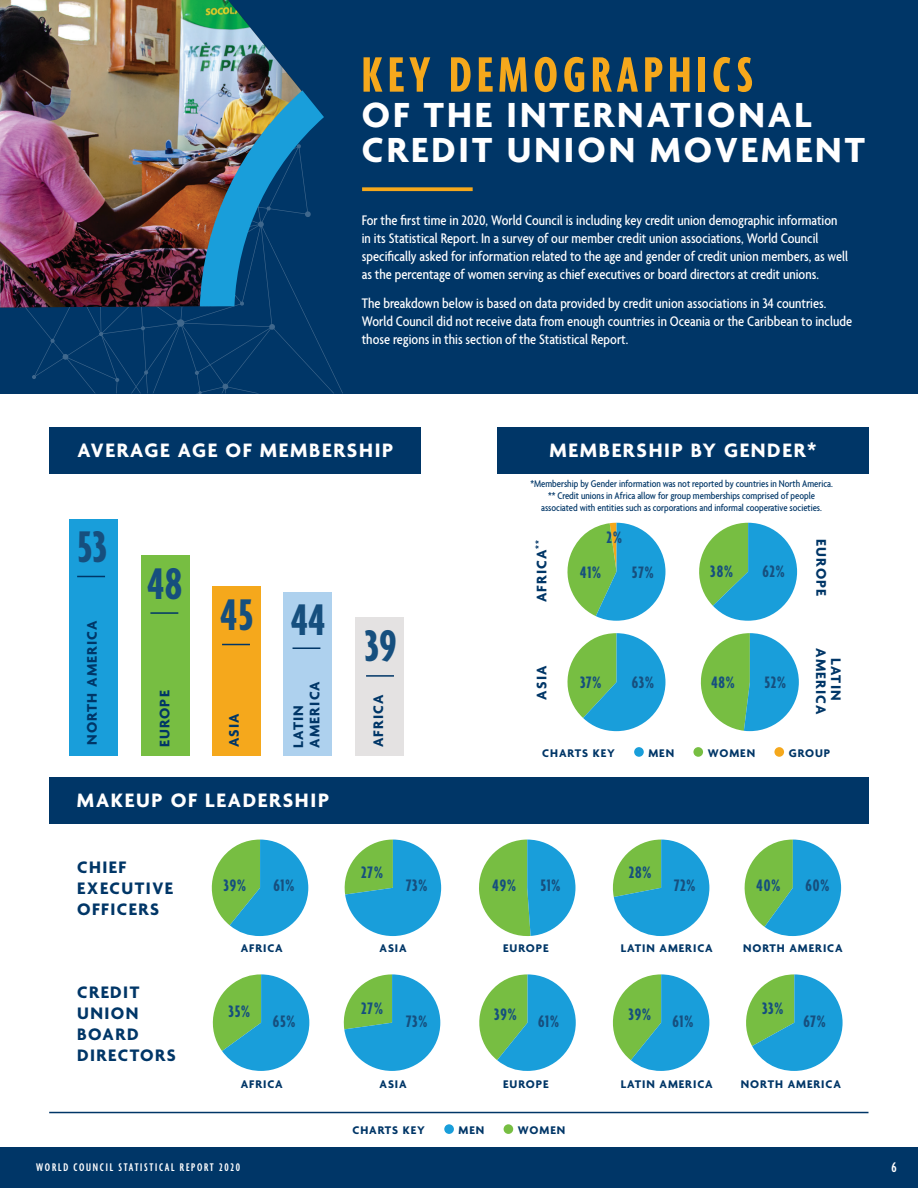
<style>
.page{position:relative;width:918px;height:1188px;background:#fff}
.page>*{position:absolute;margin:0;border:0;box-sizing:border-box;transform-origin:0 0}
.t1{font:700 extra-condensed 53.85px "Agenda";letter-spacing:.1em;color:#f5a81c}
.t2{font:700 extra-condensed 48px "Agenda";letter-spacing:.01em;color:#164f7e}
.t3{font:700 37.65px/35px "Agenda";letter-spacing:.08em;color:#fff}
.t4{font:700 21px "Agenda";letter-spacing:.08em;color:#fff}
.t5{font:700 extra-condensed 18px "Agenda";letter-spacing:.04em;color:#164f7e}
.t6{font:700 18px/21px "Agenda";letter-spacing:.08em;color:#003667}
.t7{font:500 condensed 15px/18px "Agenda";color:#fff}
.t8{font:700 15px/15px "Agenda";letter-spacing:.08em;color:#003667;text-align:center}
.t9{font:600 extra-condensed 15px "Agenda";color:#fff}
.t10{font:700 12px "Agenda";letter-spacing:.08em;color:#003667}
.t11{font:600 extra-condensed 12px "Agenda";letter-spacing:.15em;color:#fff}
.t12{font:500 condensed 10.5px/12px "Agenda";color:#003667;text-align:center}
</style>
<div class="page">
<svg style="left:211px;top:840px;width:97px;height:96px"></svg>
<svg style="left:344px;top:840px;width:97px;height:96px"></svg>
<svg style="left:479px;top:840px;width:96px;height:96px"></svg>
<svg style="left:612px;top:840px;width:97px;height:96px"></svg>
<svg style="left:744px;top:840px;width:97px;height:96px"></svg>
<svg style="left:212px;top:974px;width:97px;height:97px"></svg>
<svg style="left:343px;top:974px;width:97px;height:97px"></svg>
<svg style="left:479px;top:974px;width:97px;height:97px"></svg>
<svg style="left:612px;top:974px;width:97px;height:97px"></svg>
<svg style="left:746px;top:974px;width:97px;height:97px"></svg>
<div style="left:0;top:0;width:918px;height:393px;background:#003667"></div>
<svg style="left:26px;top:309px;width:317px;height:84px"></svg>
<div style="left:177px;top:319px;width:7px;height:8px;background:#3f678c;border-radius:50%"></div>
<svg style="left:222px;top:384px;width:6px;height:5px"></svg>
<svg style="left:63px;top:354px;width:5px;height:6px"></svg>
<svg style="left:141px;top:326px;width:4px;height:4px"></svg>
<svg style="left:144px;top:370px;width:4px;height:5px"></svg>
<svg style="left:115px;top:378px;width:4px;height:4px"></svg>
<svg style="left:195px;top:371px;width:4px;height:4px"></svg>
<svg style="left:99px;top:332px;width:4px;height:4px"></svg>
<svg style="left:32px;top:375px;width:4px;height:4px"></svg>
<svg style="left:51px;top:339px;width:4px;height:4px"></svg>
<svg style="left:269px;top:324px;width:6px;height:6px"></svg>
<div style="left:49px;top:777px;width:819px;height:47px;background:#003667"></div>
<div style="left:49px;top:427px;width:372px;height:47px;background:#003667"></div>
<div style="left:497px;top:427px;width:371px;height:47px;background:#003667"></div>
<svg style="left:362px;top:187px;width:111px;height:4px"></svg>
<img style="left:0;top:0;width:301px;height:307px">
<img style="left:183px;top:90px;width:141px;height:216px">
<div style="left:69px;top:519px;width:49px;height:237px;background:#199eda"></div>
<div style="left:141px;top:555px;width:49px;height:201px;background:#77be42"></div>
<div style="left:212px;top:587px;width:49px;height:169px;background:#f5a81c"></div>
<div style="left:283px;top:592px;width:49px;height:164px;background:#aed1ee"></div>
<div style="left:355px;top:617px;width:49px;height:139px;background:#e4e2e2"></div>
<div style="left:0;top:1148px;width:918px;height:40px;background:#003667"></div>
<svg style="left:77px;top:576px;width:28px;height:1px"></svg>
<hr style="left:150px;top:612px;width:28px;height:2px;background:#003667">
<svg style="left:222px;top:644px;width:28px;height:1px"></svg>
<hr style="left:293px;top:647px;width:27px;height:2px;background:#003667">
<hr style="left:366px;top:675px;width:28px;height:2px;background:#003667">
<svg style="left:567px;top:523px;width:98px;height:98px"></svg>
<svg style="left:699px;top:523px;width:98px;height:98px"></svg>
<svg style="left:567px;top:633px;width:98px;height:98px"></svg>
<svg style="left:700px;top:633px;width:99px;height:98px"></svg>
<div style="left:444px;top:1124px;width:10px;height:10px;background:#199eda;border-radius:50%"></div>
<div style="left:504px;top:1124px;width:9px;height:10px;background:#77be42;border-radius:50%"></div>
<div style="left:634px;top:747px;width:10px;height:10px;background:#199eda;border-radius:50%"></div>
<div style="left:693px;top:747px;width:10px;height:10px;background:#77be42;border-radius:50%"></div>
<div style="left:774px;top:747px;width:10px;height:10px;background:#f5a81c;border-radius:50%"></div>
<hr style="left:49px;top:1112px;width:820px;height:1px;background:#003667">
<h1 class="t1" style="left:362px;top:45px;width:393px">KEY DEMOGRAPHICS</h1>
<h3 class="t3" style="left:362px;top:99px;width:505px">OF THE INTERNATIONAL<br>CREDIT UNION MOVEMENT</h3>
<p class="t7" style="left:362px;top:213px;width:488px">For the first time in 2020, World Council is including key credit union demographic information in its Statistical Report. In a survey of our member credit union associations, World Council specifically asked for information related to the age and gender of credit union members, as well as the percentage of women serving as chief executives or board directors at credit unions.</p>
<p class="t7" style="left:362px;top:295px;width:492px">The breakdown below is based on data provided by credit union associations in 34 countries.<br>World Council did not receive data from enough countries in Oceania or the Caribbean to include those regions in this section of the Statistical Report.</p>
<h3 class="t4" style="left:78px;top:439px;width:317px">AVERAGE AGE OF MEMBERSHIP</h3>
<h3 class="t4" style="left:549px;top:439px;width:269px">MEMBERSHIP BY GENDER*</h3>
<h2 class="t2" style="left:77px;top:521px;width:32px">53</h2>
<p class="t8" style="left:85px;top:745px;width:126px;rotate:-90deg">NORTH AMERICA</p>
<h2 class="t2" style="left:147px;top:557px;width:36px">48</h2>
<p class="t8" style="left:158px;top:747px;width:58px;rotate:-90deg">EUROPE</p>
<h2 class="t2" style="left:221px;top:591px;width:106px">45 44</h2>
<p class="t8" style="left:227px;top:747px;width:36px;rotate:-90deg">ASIA</p>
<p class="t8" style="left:291px;top:748px;width:68px;line-height:16.5px;text-align:left;rotate:-90deg">LATIN<br>AMERICA</p>
<h3 class="t4" style="left:77px;top:789px;width:254px">MAKEUP OF LEADERSHIP</h3>
<p class="t6" style="left:77px;top:858px;width:97px">CHIEF<br>EXECUTIVE<br>OFFICERS</p>
<p class="t5" style="left:223px;top:876px;width:24px">39%</p>
<p class="t5" style="left:274px;top:876px;width:22px">61%</p>
<p class="t12" style="left:530px;top:479px;width:304px">*Membership by Gender information was not reported by countries in North America. ** Credit unions in Africa allow for group memberships comprised of people associated with entities such as corporations and informal cooperative societies.</p>
<h2 class="t2" style="left:365px;top:620px;width:34px">39</h2>
<p class="t8" style="left:372px;top:747px;width:54px;rotate:-90deg">AFRICA</p>
<p class="t8" style="left:535px;top:602px;width:64px;rotate:-90deg">AFRICA<sup>**</sup></p>
<p class="t8" style="left:535px;top:700px;width:36px;rotate:-90deg">ASIA</p>
<p class="t5" style="left:607px;top:527px;width:17px">2%</p>
<p class="t5" style="left:632px;top:563px;width:23px">57%</p>
<p class="t5" style="left:763px;top:562px;width:24px">62%</p>
<p class="t5" style="left:580px;top:563px;width:22px">41%</p>
<p class="t5" style="left:710px;top:562px;width:24px">38%</p>
<p class="t5" style="left:580px;top:673px;width:23px">37%</p>
<p class="t5" style="left:632px;top:673px;width:23px">63%</p>
<p class="t5" style="left:711px;top:673px;width:25px">48%</p>
<p class="t5" style="left:764px;top:673px;width:23px">52%</p>
<p class="t8" style="left:828px;top:539px;width:58px;rotate:90deg">EUROPE</p>
<p class="t8" style="left:843px;top:648px;width:68px;rotate:90deg">LATIN<br>AMERICA</p>
<p class="t10" style="left:542px;top:746px;width:74px">CHARTS KEY</p>
<p class="t10" style="left:648px;top:746px;width:27px">MEN</p>
<p class="t10" style="left:708px;top:746px;width:49px">WOMEN</p>
<p class="t10" style="left:789px;top:746px;width:43px">GROUP</p>
<p class="t5" style="left:361px;top:862px;width:23px">27%</p>
<p class="t5" style="left:629px;top:862px;width:24px">28%</p>
<p class="t5" style="left:406px;top:876px;width:23px">73%</p>
<p class="t5" style="left:540px;top:876px;width:21px">51%</p>
<p class="t5" style="left:674px;top:876px;width:23px">72%</p>
<p class="t5" style="left:806px;top:876px;width:25px">60%</p>
<p class="t5" style="left:493px;top:876px;width:25px">49%</p>
<p class="t5" style="left:756px;top:876px;width:25px">40%</p>
<p class="t6" style="left:77px;top:982px;width:100px">CREDIT<br>UNION<br>BOARD<br>DIRECTORS</p>
<p class="t10" style="left:241px;top:942px;width:44px">AFRICA</p>
<p class="t10" style="left:379px;top:942px;width:29px">ASIA</p>
<p class="t10" style="left:503px;top:942px;width:47px">EUROPE</p>
<p class="t10" style="left:621px;top:942px;width:94px">LATIN AMERICA</p>
<p class="t10" style="left:743px;top:942px;width:101px">NORTH AMERICA</p>
<p class="t5" style="left:228px;top:1001px;width:23px">35%</p>
<p class="t5" style="left:273px;top:1012px;width:24px">65%</p>
<p class="t5" style="left:361px;top:998px;width:23px">27%</p>
<p class="t5" style="left:762px;top:998px;width:22px">33%</p>
<p class="t5" style="left:494px;top:1004px;width:24px">39%</p>
<p class="t5" style="left:628px;top:1004px;width:24px">39%</p>
<p class="t5" style="left:406px;top:1012px;width:23px">73%</p>
<p class="t5" style="left:538px;top:1012px;width:22px">61%</p>
<p class="t5" style="left:672px;top:1012px;width:22px">61%</p>
<p class="t5" style="left:803px;top:1012px;width:24px">67%</p>
<p class="t10" style="left:241px;top:1078px;width:44px">AFRICA</p>
<p class="t10" style="left:380px;top:1078px;width:29px">ASIA</p>
<p class="t10" style="left:503px;top:1078px;width:47px">EUROPE</p>
<p class="t10" style="left:621px;top:1078px;width:94px">LATIN AMERICA</p>
<p class="t10" style="left:741px;top:1078px;width:102px">NORTH AMERICA</p>
<p class="t10" style="left:352px;top:1124px;width:74px">CHARTS KEY</p>
<p class="t10" style="left:459px;top:1124px;width:27px">MEN</p>
<p class="t10" style="left:518px;top:1124px;width:49px">WOMEN</p>
<p class="t11" style="left:36px;top:1160px;width:205px">WORLD COUNCIL STATISTICAL REPORT 2020</p>
<p class="t9" style="left:892px;top:1159px;width:7px">6</p>
</div>
